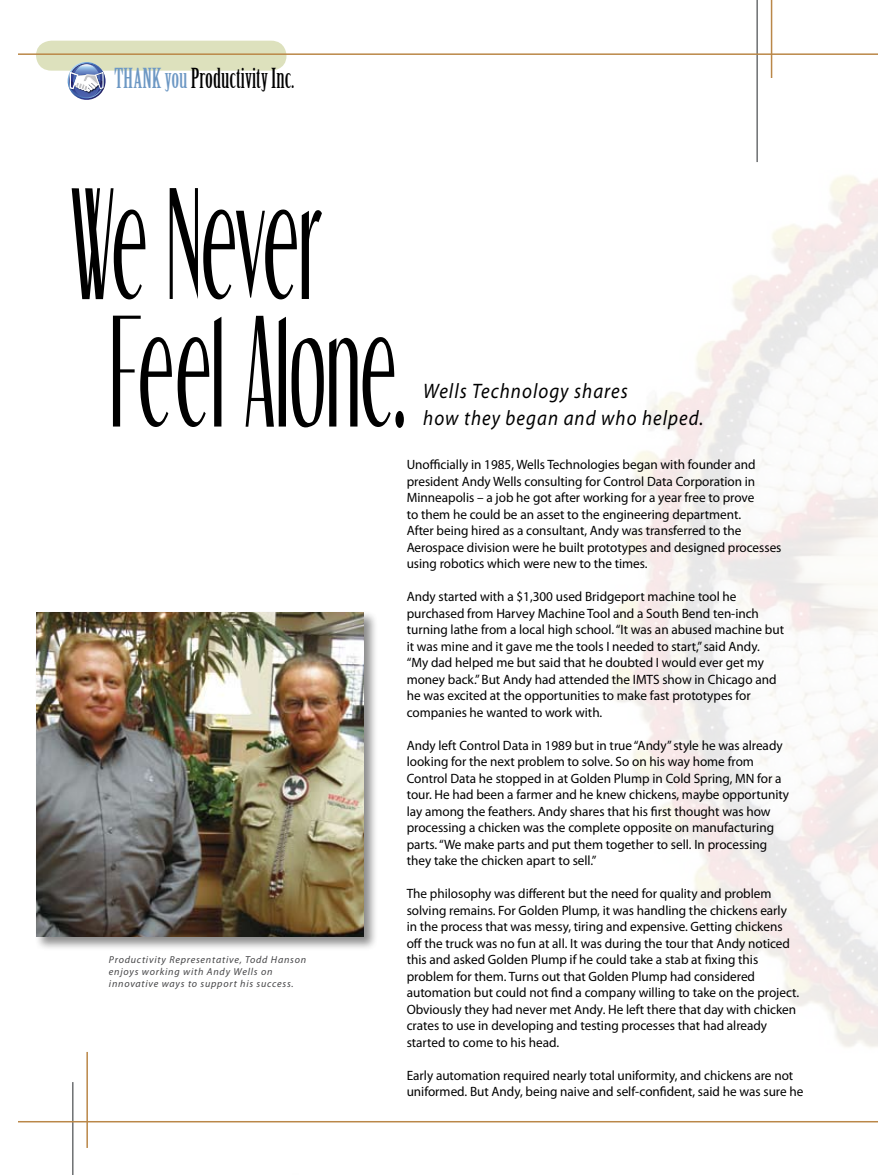
<style>
.page{position:relative;width:878px;height:1175px;background:#fff}
.page>*{position:absolute;margin:0;border:0;box-sizing:border-box;transform-origin:0 0}
.t1{font:150px/127.5px "Dream Orphans";letter-spacing:.02em;color:#000;scale:.5 1}
.t2{font:27px "Birch Std";color:#000}
.t3{font:italic 21px/27px "Myriad Pro";letter-spacing:.055em;color:#000;scale:.9 1}
.t4{font:13.5px/16.5px "Myriad Pro";color:#000}
.t5{font:italic 10.2px/12.1px "Myriad Pro";letter-spacing:.075em;color:#464648}
.s1{color:#6d98c4}
</style>
<div class="page">
<hr style="left:72px;top:1082px;width:2px;height:92px;background:#6d6f71">
<hr style="left:756px;top:0;width:2px;height:162px;background:#6d6f71">
<div style="left:34px;top:610px;width:350px;height:348px;background:#000;opacity:.45"></div>
<img style="left:36px;top:612px;width:328px;height:324px">
<svg style="left:36px;top:41px;width:250px;height:59px"></svg>
<hr style="left:18px;top:1120px;width:860px;height:2px;background:#ba8748">
<hr style="left:18px;top:53px;width:860px;height:2px;background:#ba8748">
<hr style="left:770px;top:0;width:2px;height:78px;background:#ba8748">
<hr style="left:86px;top:1052px;width:2px;height:95px;background:#ba8748">
<h2 class="t2" style="left:114px;top:63px;width:181px"><span class="s1">THANK you</span> Productivity Inc.</h2>
<h1 class="t1" style="left:72px;top:194px;width:668px">We Never<br>Feel Alone.</h1>
<h3 class="t3" style="left:423px;top:377px;width:313px">Wells Technology shares<br>how they began and who helped.</h3>
<p class="t4" style="left:406px;top:456px;width:376px">Unofficially in 1985, Wells Technologies began with founder and president Andy Wells consulting for Control Data Corporation in Minneapolis – a job he got after working for a year free to prove<br>to them he could be an asset to the engineering department.<br>After being hired as a consultant, Andy was transferred to the Aerospace division were he built prototypes and designed processes using robotics which were new to the times.</p>
<p class="t4" style="left:406px;top:588px;width:379px">Andy started with a $1,300 used Bridgeport machine tool he purchased from Harvey Machine Tool and a South Bend ten-inch turning lathe from a local high school. “It was an abused machine but it was mine and it gave me the tools I needed to start,” said Andy. “My dad helped me but said that he doubted I would ever get my money back.” But Andy had attended the IMTS show in Chicago and he was excited at the opportunities to make fast prototypes for companies he wanted to work with.</p>
<p class="t4" style="left:406px;top:737px;width:384px">Andy left Control Data in 1989 but in true “Andy” style he was already looking for the next problem to solve. So on his way home from Control Data he stopped in at Golden Plump in Cold Spring, MN for a tour. He had been a farmer and he knew chickens, maybe opportunity lay among the feathers. Andy shares that his first thought was how processing a chicken was the complete opposite on manufacturing parts. “We make parts and put them together to sell. In processing they take the chicken apart to sell.”</p>
<p class="t4" style="left:406px;top:885px;width:394px">The philosophy was different but the need for quality and problem solving remains. For Golden Plump, it was handling the chickens early in the process that was messy, tiring and expensive. Getting chickens off the truck was no fun at all. It was during the tour that Andy noticed this and asked Golden Plump if he could take a stab at fixing this problem for them. Turns out that Golden Plump had considered automation but could not find a company willing to take on the project.<br>Obviously they had never met Andy. He left there that day with chicken crates to use in developing and testing processes that had already started to come to his head.</p>
<p class="t4" style="left:406px;top:1067px;width:398px">Early automation required nearly total uniformity, and chickens are not uniformed. But Andy, being naive and self-confident, said he was sure he</p>
<p class="t5" style="left:109px;top:953px;width:199px">Productivity Representative, Todd Hanson enjoys working with Andy Wells on innovative ways to support his success.</p>
</div>
